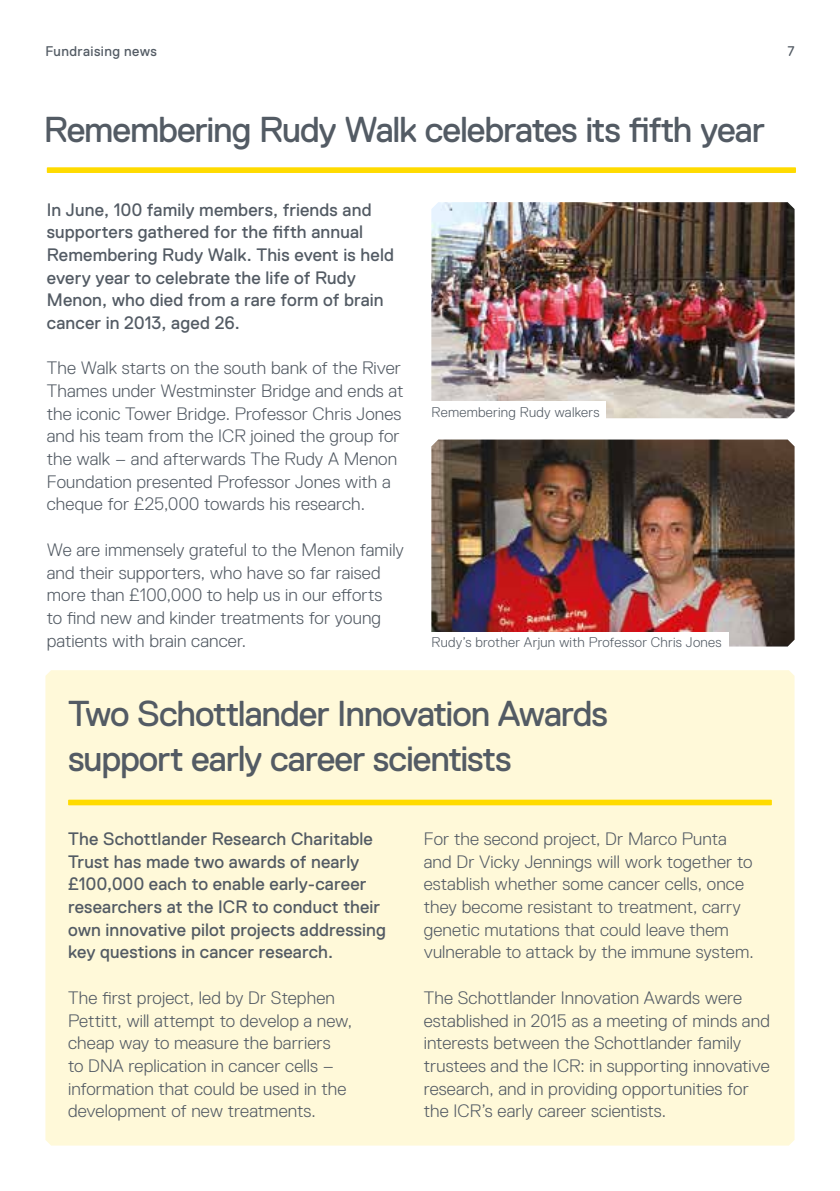
<style>
.page{position:relative;width:840px;height:1191px;background:#fff}
.page>*{position:absolute;margin:0;border:0;box-sizing:border-box;transform-origin:0 0}
.t1{font:36px/45.4px "Replica Pro";letter-spacing:-.035em;color:#535b64}
.t2{font:300 18px/22.6px "Replica Pro";letter-spacing:.005em;color:#535b64}
.t3{font:18px/22.6px "Replica Pro";letter-spacing:.005em;color:#535b64}
.t4{font:300 14px "Replica Pro";letter-spacing:.02em;color:#535b64}
.t5{font:14px "Replica Pro";letter-spacing:.025em;color:#535b64}
</style>
<div class="page">
<div style="left:45px;top:670px;width:749px;height:475px;background:#fff9d9"></div>
<img style="left:431px;top:202px;width:363px;height:216px">
<svg style="left:47px;top:167px;width:748px;height:6px;background:#ffdc0d"></svg>
<svg style="left:68px;top:799px;width:703px;height:6px;background:#ffde18"></svg>
<div style="left:429px;top:401px;width:176px;height:21px;background:#fff"></div>
<img style="left:431px;top:439px;width:363px;height:207px">
<div style="left:429px;top:632px;width:299px;height:19px;background:#fff"></div>
<p class="t5" style="left:45px;top:44px;width:113px">Fundraising news</p>
<p class="t5" style="left:787px;top:44px;width:9px">7</p>
<h1 class="t1" style="left:44px;top:107px;width:722px">Remembering Rudy Walk celebrates its fifth year</h1>
<p class="t3" style="left:47px;top:198px;width:348px">In June, 100 family members, friends and supporters gathered for the fifth annual Remembering Rudy Walk. This event is held every year to celebrate the life of Rudy Menon, who died from a rare form of brain cancer in 2013, aged 26.</p>
<p class="t2" style="left:47px;top:357px;width:358px">The Walk starts on the south bank of the River Thames under Westminster Bridge and ends at the iconic Tower Bridge. Professor Chris Jones and his team from the ICR joined the group for the walk – and afterwards The Rudy A Menon Foundation presented Professor Jones with a cheque for £25,000 towards his research.</p>
<p class="t2" style="left:47px;top:538px;width:358px">We are immensely grateful to the Menon family and their supporters, who have so far raised more than £100,000 to help us in our efforts<br>to find new and kinder treatments for young patients with brain cancer.</p>
<p class="t4" style="left:431px;top:405px;width:169px">Remembering Rudy walkers</p>
<p class="t4" style="left:431px;top:634px;width:291px">Rudy’s brother Arjun with Professor Chris Jones</p>
<h1 class="t1" style="left:68px;top:691px;width:541px">Two Schottlander Innovation Awards support early career scientists</h1>
<p class="t3" style="left:68px;top:827px;width:319px">The Schottlander Research Charitable Trust has made two awards of nearly £100,000 each to enable early-career researchers at the ICR to conduct their own innovative pilot projects addressing key questions in cancer research.</p>
<p class="t2" style="left:68px;top:986px;width:285px">The first project, led by Dr Stephen Pettitt, will attempt to develop a new, cheap way to measure the barriers<br>to DNA replication in cancer cells – information that could be used in the development of new treatments.</p>
<p class="t2" style="left:423px;top:827px;width:331px">For the second project, Dr Marco Punta and Dr Vicky Jennings will work together to establish whether some cancer cells, once they become resistant to treatment, carry genetic mutations that could leave them vulnerable to attack by the immune system.</p>
<p class="t2" style="left:423px;top:986px;width:347px">The Schottlander Innovation Awards were established in 2015 as a meeting of minds and interests between the Schottlander family trustees and the ICR: in supporting innovative research, and in providing opportunities for the ICR’s early career scientists.</p>
</div>
